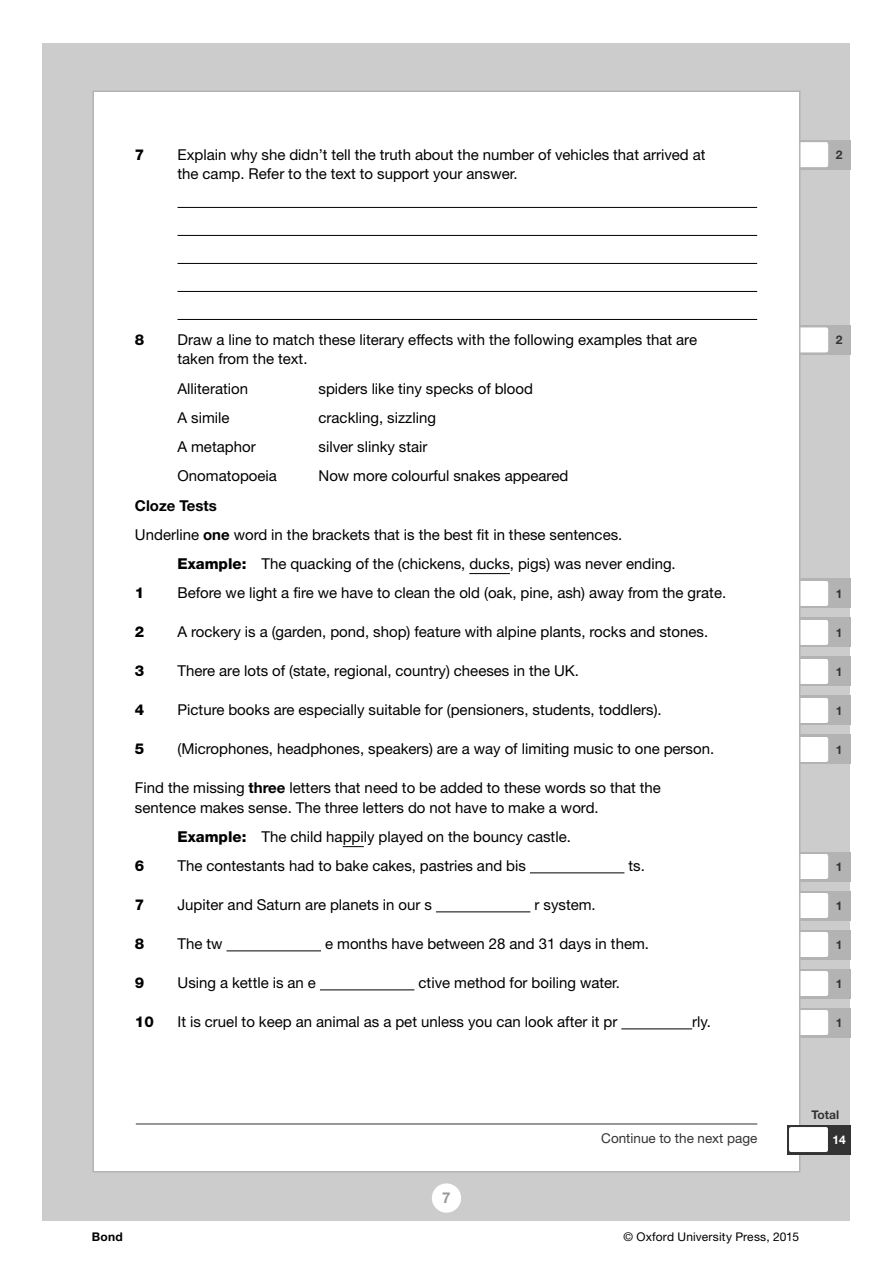
<style>
.page{position:relative;width:893px;height:1263px;background:#fff}
.page>*{position:absolute;margin:0;border:0;box-sizing:border-box;transform-origin:0 0}
.t1{font:15px/19.5px "Helvetica Neue LT Std";color:#000}
.t2{font:800 15px "Helvetica Neue LT Std";color:#000}
.t3{font:700 15px "Helvetica Neue LT Std";color:#000}
.t4{font:700 15px "Helvetica Neue LT Std";color:#999}
.t5{font:13.5px "Helvetica Neue LT Std";color:#333}
.t6{font:12px "Helvetica Neue LT Std";letter-spacing:.015em;color:#000}
.t7{font:700 12px "Helvetica Neue LT Std";color:#333}
.t8{font:700 12px "Helvetica Neue LT Std";color:#000}
.t9{font:700 12px "Helvetica Neue LT Std";color:#fff}
.s1{font-weight:700}
.s2{font-weight:800}
</style>
<div class="page">
<div style="left:43px;top:43px;width:807px;height:1177px;background:#ccc"></div>
<div style="left:785px;top:140px;width:65px;height:29px;background:#b3b3b3"></div>
<svg style="left:800px;top:142px;width:28px;height:25px"></svg>
<div style="left:785px;top:579px;width:65px;height:29px;background:#b3b3b3"></div>
<svg style="left:800px;top:581px;width:28px;height:25px"></svg>
<div style="left:785px;top:618px;width:65px;height:29px;background:#b3b3b3"></div>
<svg style="left:800px;top:620px;width:28px;height:25px"></svg>
<div style="left:785px;top:657px;width:65px;height:29px;background:#b3b3b3"></div>
<svg style="left:800px;top:659px;width:28px;height:25px"></svg>
<div style="left:785px;top:696px;width:65px;height:29px;background:#b3b3b3"></div>
<svg style="left:800px;top:698px;width:28px;height:25px"></svg>
<div style="left:785px;top:735px;width:65px;height:29px;background:#b3b3b3"></div>
<svg style="left:800px;top:737px;width:28px;height:25px"></svg>
<div style="left:785px;top:852px;width:65px;height:29px;background:#b3b3b3"></div>
<svg style="left:800px;top:854px;width:28px;height:25px"></svg>
<div style="left:785px;top:891px;width:65px;height:29px;background:#b3b3b3"></div>
<svg style="left:800px;top:893px;width:28px;height:25px"></svg>
<div style="left:785px;top:930px;width:65px;height:29px;background:#b3b3b3"></div>
<svg style="left:800px;top:932px;width:28px;height:25px"></svg>
<div style="left:785px;top:969px;width:65px;height:29px;background:#b3b3b3"></div>
<svg style="left:800px;top:971px;width:28px;height:25px"></svg>
<div style="left:785px;top:325px;width:65px;height:30px;background:#b3b3b3"></div>
<svg style="left:800px;top:327px;width:28px;height:25px"></svg>
<div style="left:785px;top:1008px;width:65px;height:29px;background:#b3b3b3"></div>
<svg style="left:800px;top:1010px;width:28px;height:25px"></svg>
<div style="left:92px;top:90px;width:708px;height:1082px;background:#fff;border:2px solid #b3b3b3"></div>
<div style="left:432px;top:1183px;width:29px;height:30px;background:#fff;border-radius:50%"></div>
<hr style="left:177px;top:207px;width:580px;height:1px;background:#000">
<hr style="left:177px;top:235px;width:580px;height:1px;background:#000">
<hr style="left:177px;top:263px;width:580px;height:1px;background:#000">
<hr style="left:177px;top:291px;width:580px;height:1px;background:#000">
<hr style="left:177px;top:319px;width:580px;height:1px;background:#000">
<hr style="left:469px;top:573px;width:41px;height:1px;background:#000">
<svg style="left:343px;top:846px;width:21px;height:1px"></svg>
<hr style="left:530px;top:872px;width:94px;height:1px;background:#000">
<hr style="left:436px;top:911px;width:94px;height:1px;background:#000">
<hr style="left:227px;top:950px;width:94px;height:1px;background:#000">
<hr style="left:320px;top:989px;width:94px;height:1px;background:#000">
<hr style="left:621px;top:1028px;width:71px;height:1px;background:#000">
<hr style="left:136px;top:1124px;width:621px;height:1px;background:#333">
<div style="left:787px;top:1125px;width:63px;height:29px;background:#333"></div>
<div style="left:789px;top:1127px;width:39px;height:25px;background:#fff;border-radius:2px"></div>
<p class="t2" style="left:135px;top:145px;width:11px">7</p>
<p class="t1" style="left:178px;top:144px;width:530px">Explain why she didn’t tell the truth about the number of vehicles that arrived at the camp. Refer to the text to support your answer.</p>
<p class="t2" style="left:135px;top:331px;width:11px">8</p>
<p class="t1" style="left:178px;top:329px;width:521px">Draw a line to match these literary effects with the following examples that are taken from the text.</p>
<p class="t1" style="left:178px;top:378px;width:72px">Alliteration</p>
<p class="t1" style="left:319px;top:378px;width:216px">spiders like tiny specks of blood</p>
<p class="t1" style="left:178px;top:407px;width:54px">A simile</p>
<p class="t1" style="left:319px;top:407px;width:119px">crackling, sizzling</p>
<p class="t1" style="left:178px;top:437px;width:80px">A metaphor</p>
<p class="t1" style="left:319px;top:437px;width:111px">silver slinky stair</p>
<p class="t1" style="left:178px;top:466px;width:101px">Onomatopoeia</p>
<p class="t1" style="left:319px;top:466px;width:251px">Now more colourful snakes appeared</p>
<p class="t3" style="left:135px;top:496px;width:84px">Cloze Tests</p>
<p class="t1" style="left:135px;top:524px;width:489px">Underline <span class="s1">one</span> word in the brackets that is the best fit in these sentences.</p>
<p class="t1" style="left:178px;top:554px;width:500px"><span class="s2">Example:</span> The quacking of the (chickens, ducks, pigs) was never ending.</p>
<p class="t2" style="left:135px;top:584px;width:11px">1</p>
<p class="t1" style="left:178px;top:583px;width:550px">Before we light a fire we have to clean the old (oak, pine, ash) away from the grate.</p>
<p class="t2" style="left:135px;top:623px;width:11px">2</p>
<p class="t1" style="left:178px;top:622px;width:532px">A rockery is a (garden, pond, shop) feature with alpine plants, rocks and stones.</p>
<p class="t2" style="left:135px;top:662px;width:11px">3</p>
<p class="t1" style="left:178px;top:661px;width:403px">There are lots of (state, regional, country) cheeses in the UK.</p>
<p class="t2" style="left:135px;top:701px;width:11px">4</p>
<p class="t1" style="left:178px;top:700px;width:486px">Picture books are especially suitable for (pensioners, students, toddlers).</p>
<p class="t2" style="left:135px;top:740px;width:11px">5</p>
<p class="t1" style="left:178px;top:739px;width:538px">(Microphones, headphones, speakers) are a way of limiting music to one person.</p>
<p class="t1" style="left:135px;top:778px;width:527px">Find the missing <span class="s1">three</span> letters that need to be added to these words so that the sentence makes sense. The three letters do not have to make a word.</p>
<p class="t1" style="left:178px;top:827px;width:395px"><span class="s2">Example:</span> The child happily played on the bouncy castle.</p>
<p class="t2" style="left:135px;top:857px;width:11px">6</p>
<p class="t1" style="left:178px;top:856px;width:350px">The contestants had to bake cakes, pastries and bis</p>
<p class="t1" style="left:629px;top:856px;width:18px">ts.</p>
<p class="t2" style="left:135px;top:896px;width:11px">7</p>
<p class="t1" style="left:178px;top:895px;width:256px">Jupiter and Saturn are planets in our s</p>
<p class="t1" style="left:535px;top:895px;width:63px">r system.</p>
<p class="t2" style="left:135px;top:935px;width:11px">8</p>
<p class="t1" style="left:178px;top:934px;width:47px">The tw</p>
<p class="t1" style="left:325px;top:934px;width:325px">e months have between 28 and 31 days in them.</p>
<p class="t2" style="left:135px;top:974px;width:11px">9</p>
<p class="t1" style="left:178px;top:973px;width:140px">Using a kettle is an e</p>
<p class="t1" style="left:419px;top:973px;width:203px">ctive method for boiling water.</p>
<p class="t2" style="left:135px;top:1013px;width:20px">10</p>
<p class="t1" style="left:178px;top:1012px;width:441px">It is cruel to keep an animal as a pet unless you can look after it pr</p>
<p class="t1" style="left:692px;top:1012px;width:20px">rly.</p>
<p class="t7" style="left:836px;top:147px;width:8px">2</p>
<p class="t7" style="left:836px;top:332px;width:8px">2</p>
<p class="t7" style="left:836px;top:586px;width:8px">1</p>
<p class="t7" style="left:836px;top:625px;width:8px">1</p>
<p class="t7" style="left:836px;top:664px;width:8px">1</p>
<p class="t7" style="left:836px;top:703px;width:8px">1</p>
<p class="t7" style="left:836px;top:742px;width:8px">1</p>
<p class="t7" style="left:836px;top:859px;width:8px">1</p>
<p class="t7" style="left:836px;top:898px;width:8px">1</p>
<p class="t7" style="left:836px;top:937px;width:8px">1</p>
<p class="t7" style="left:836px;top:976px;width:8px">1</p>
<p class="t7" style="left:836px;top:1015px;width:8px">1</p>
<p class="t7" style="left:812px;top:1108px;width:29px">Total</p>
<p class="t4" style="left:442px;top:1189px;width:10px">7</p>
<p class="t5" style="left:601px;top:1130px;width:158px">Continue to the next page</p>
<p class="t9" style="left:832px;top:1132px;width:15px">14</p>
<p class="t8" style="left:92px;top:1229px;width:33px">Bond</p>
<p class="t6" style="left:623px;top:1229px;width:177px">© Oxford University Press, 2015</p>
</div>
